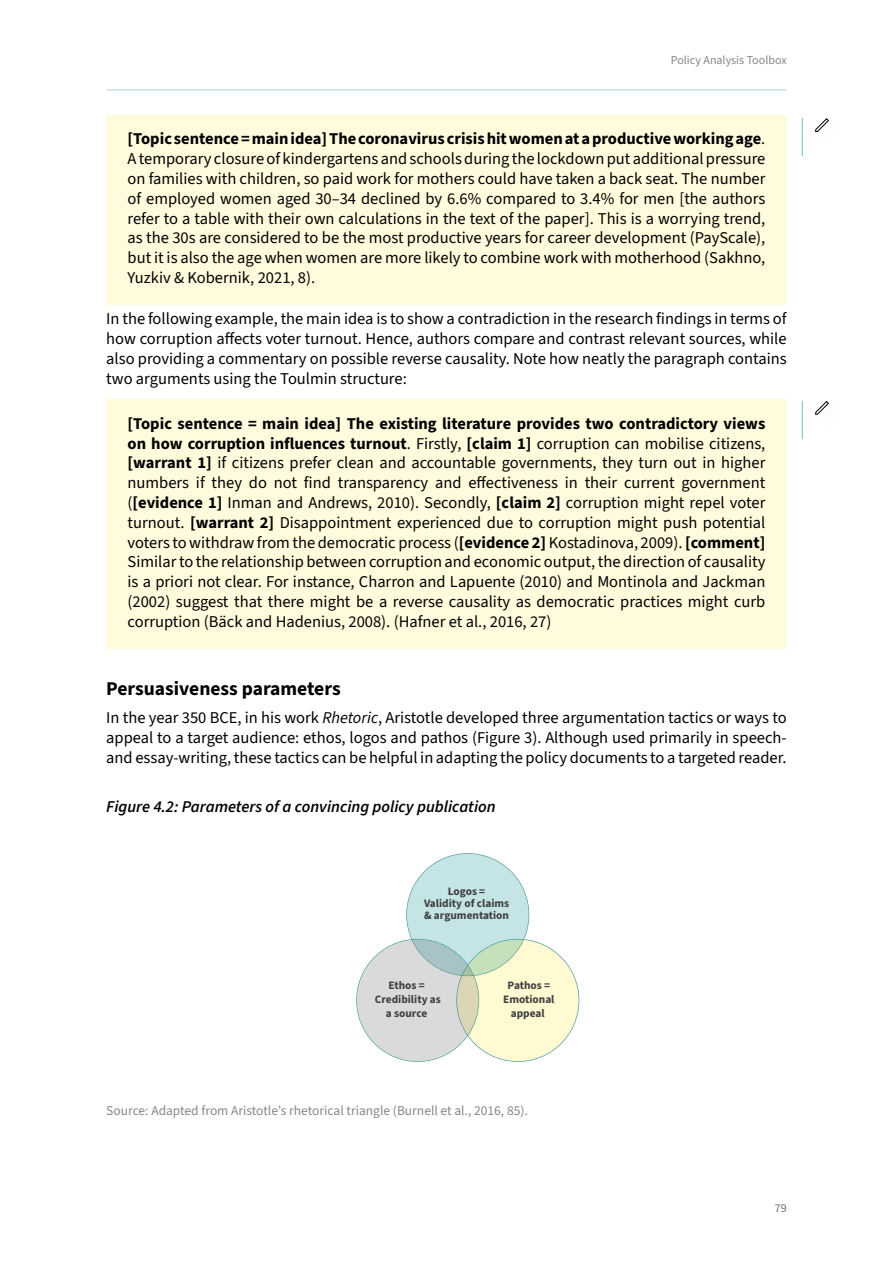
<style>
.page{position:relative;width:893px;height:1263px;background:#fff}
.page>*{position:absolute;margin:0;border:0;box-sizing:border-box;transform-origin:0 0}
.t1{font:700 19.5px "Source Sans 3";color:#000}
.t2{font:16.5px/19.8px "Source Sans 3";color:#000;text-align:justify}
.t3{font:italic 600 16.5px "Source Sans 3";color:#000}
.t4{font:13.5px "Source Sans 3";color:#878787}
.t5{font:12px "Source Sans 3";color:#878787}
.t6{font:12px "Source Sans 3";color:#706f6f}
.t7{font:700 11.4px/13.6px "Source Sans 3";color:#3f3f3e;text-align:center}
.s1{font-weight:700}
.s2{font-style:italic}
</style>
<div class="page">
<hr style="left:106px;top:89px;width:681px;height:2px;background:#c6e5e4">
<div style="left:106px;top:115px;width:681px;height:189px;background:#fffbdc"></div>
<div style="left:106px;top:399px;width:681px;height:249px;background:#fffbdc"></div>
<svg style="left:356px;top:853px;width:223px;height:209px"></svg>
<div style="left:784px;top:108px;width:48px;height:71px;background:#000;opacity:.2"></div>
<hr style="left:802px;top:118px;width:1px;height:38px;background:#6cc4ca">
<div style="left:784px;top:390px;width:48px;height:72px;background:#000;opacity:.2"></div>
<hr style="left:802px;top:401px;width:1px;height:38px;background:#6cc4ca">
<p class="t5" style="left:671px;top:52px;width:117px">Policy Analysis Toolbox</p>
<p class="t2" style="left:128px;top:130px;width:639px"><span class="s1">[Topic sentence = main idea] The coronavirus crisis hit women at a productive working age</span>.<br>A temporary closure of kindergartens and schools during the lockdown put additional pressure on families with children, so paid work for mothers could have taken a back seat. The number of employed women aged 30–34 declined by 6.6% compared to 3.4% for men [the authors refer to a table with their own calculations in the text of the paper]. This is a worrying trend, as the 30s are considered to be the most productive years for career development (PayScale), but it is also the age when women are more likely to combine work with motherhood (Sakhno, Yuzkiv &amp; Kobernik, 2021, 8).</p>
<p class="t2" style="left:106px;top:309px;width:682px">In the following example, the main idea is to show a contradiction in the research findings in terms of how corruption affects voter turnout. Hence, authors compare and contrast relevant sources, while also providing a commentary on possible reverse causality. Note how neatly the paragraph contains two arguments using the Toulmin structure:</p>
<p class="t2" style="left:128px;top:414px;width:639px"><span class="s1">[Topic sentence = main idea] The existing literature provides two contradictory views on how corruption influences turnout</span>. Firstly, <span class="s1">[claim 1]</span> corruption can mobilise citizens, <span class="s1">[warrant 1]</span> if citizens prefer clean and accountable governments, they turn out in higher numbers if they do not find transparency and effectiveness in their current government (<span class="s1">[evidence 1]</span> Inman and Andrews, 2010). Secondly, <span class="s1">[claim 2]</span> corruption might repel voter turnout. <span class="s1">[warrant 2]</span> Disappointment experienced due to corruption might push potential voters to withdraw from the democratic process (<span class="s1">[evidence 2]</span> Kostadinova, 2009). <span class="s1">[comment] </span>Similar to the relationship between corruption and economic output, the direction of causality is a priori not clear. For instance, Charron and Lapuente (2010) and Montinola and Jackman (2002) suggest that there might be a reverse causality as democratic practices might curb corruption (Bäck and Hadenius, 2008). (Hafner et al., 2016, 27)</p>
<p class="t1" style="left:106px;top:675px;width:236px">Persuasiveness parameters</p>
<p class="t2" style="left:106px;top:708px;width:682px">In the year 350 BCE, in his work <span class="s2">Rhetoric</span>, Aristotle developed three argumentation tactics or ways to appeal to a target audience: ethos, logos and pathos (Figure 3). Although used primarily in speech&shy;and essay-writing, these tactics can be helpful in adapting the policy documents to a targeted reader.</p>
<p class="t3" style="left:106px;top:796px;width:391px">Figure 4.2: Parameters of a convincing policy publication</p>
<p class="t7" style="left:424px;top:886px;width:87px;line-height:11.7px">Logos =<br>Validity of claims &amp; argumentation</p>
<p class="t7" style="left:375px;top:980px;width:68px">Ethos =<br>Credibility as a source</p>
<p class="t7" style="left:503px;top:980px;width:53px">Pathos =<br>Emotional appeal</p>
<p class="t4" style="left:106px;top:1101px;width:423px">Source: Adapted from Aristotle’s rhetorical triangle (Burnell et al., 2016, 85).</p>
<p class="t6" style="left:775px;top:1199px;width:13px">79</p>
</div>
